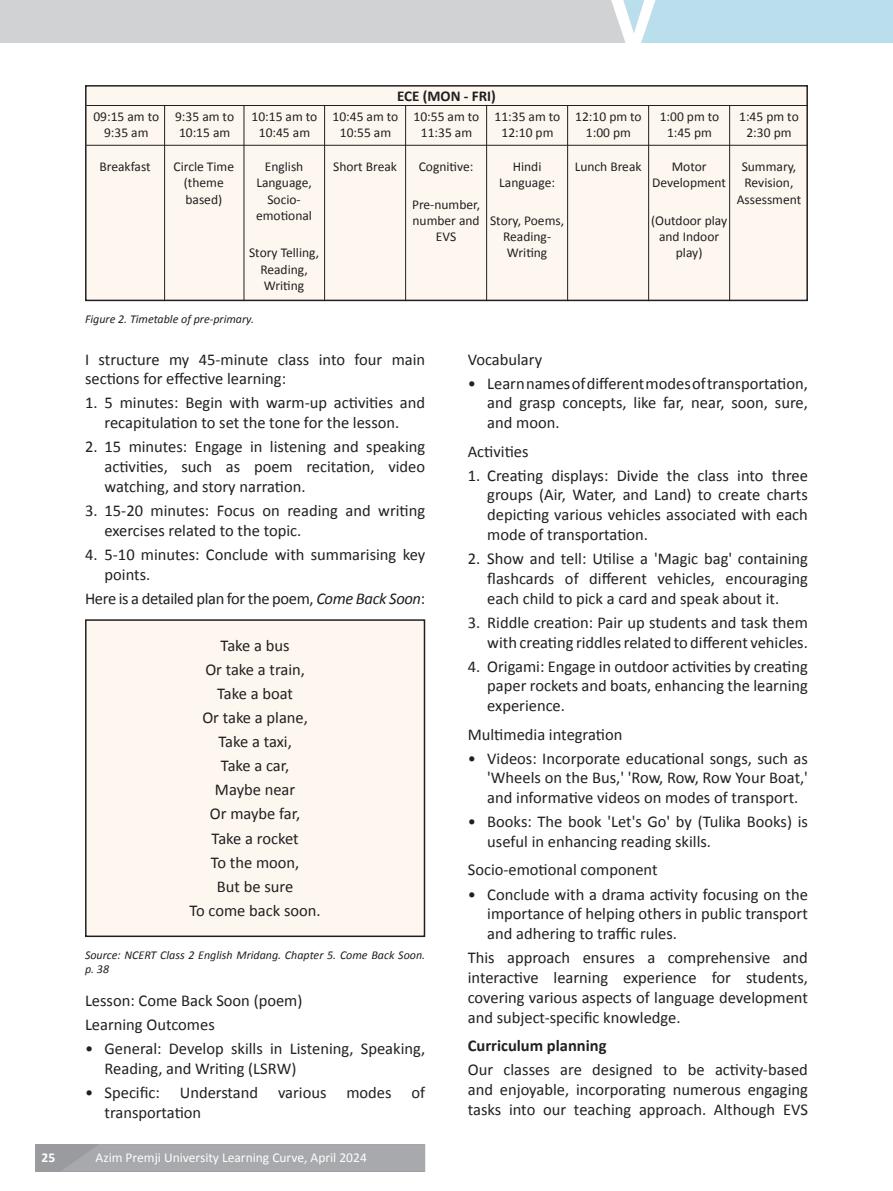
<style>
.page{position:relative;width:893px;height:1191px;background:#fff}
.page>*{position:absolute;margin:0;border:0;box-sizing:border-box;transform-origin:0 0}
.t1{font:16.5px/19.8px "Calibri";color:#231f20;text-align:justify}
.t2{font:16.5px "Calibri";letter-spacing:-.02em;color:#231f20}
.t3{font:700 16.5px "Calibri";color:#231f20}
.t4{font:700 15px "Calibri";color:#231f20}
.t5{font:13.5px/16.2px "Calibri";color:#231f20;text-align:center}
.t6{font:13.5px "Calibri";color:#fff}
.t7{font:700 13.5px "Calibri";color:#fff}
.t8{font:italic 12px/14.4px "Calibri";color:#231f20}
.s1{font-style:italic}
</style>
<div class="page">
<div style="left:0;top:0;width:893px;height:43px;background:#d1d2d4"></div>
<svg style="left:611px;top:0;width:282px;height:43px;background:#c0e0eb"></svg>
<div style="left:86px;top:86px;width:721px;height:214px;background:#fef7f0"></div>
<div style="left:85px;top:85px;width:723px;height:216px;border:2px solid #231f20"></div>
<hr style="left:86px;top:105px;width:722px;height:1px;background:#231f20">
<hr style="left:86px;top:145px;width:722px;height:1px;background:#231f20">
<hr style="left:164px;top:105px;width:1px;height:196px;background:#231f20">
<hr style="left:324px;top:105px;width:1px;height:196px;background:#231f20">
<hr style="left:567px;top:105px;width:1px;height:196px;background:#231f20">
<hr style="left:729px;top:105px;width:1px;height:196px;background:#231f20">
<hr style="left:648px;top:105px;width:1px;height:196px;background:#231f20">
<hr style="left:244px;top:105px;width:1px;height:196px;background:#231f20">
<hr style="left:486px;top:105px;width:1px;height:196px;background:#231f20">
<hr style="left:405px;top:105px;width:1px;height:196px;background:#231f20">
<div style="left:86px;top:620px;width:338px;height:316px;background:#fef7f0"></div>
<div style="left:85px;top:619px;width:340px;height:318px;border:2px solid #231f20"></div>
<div style="left:35px;top:1144px;width:390px;height:27px;background:#999b9e"></div>
<div style="left:62px;top:1144px;width:363px;height:27px;background:#a8a9ad"></div>
<p class="t4" style="left:397px;top:87px;width:100px">ECE (MON - FRI)</p>
<p class="t5" style="left:93px;top:109px;width:67px">09:15 am to<br>9:35 am</p>
<p class="t5" style="left:100px;top:159px;width:53px">Breakfast</p>
<p class="t5" style="left:174px;top:159px;width:62px">Circle Time (theme based)</p>
<p class="t5" style="left:256px;top:159px;width:57px">English<br>Language,<br>Socio&shy;emotional</p>
<p class="t5" style="left:249px;top:245px;width:72px">Story Telling,<br>Reading,<br>Writing</p>
<p class="t5" style="left:175px;top:109px;width:60px;text-align:left">9:35 am to<br>10:15 am</p>
<p class="t5" style="left:252px;top:109px;width:67px">10:15 am to<br>10:45 am</p>
<p class="t5" style="left:333px;top:109px;width:67px">10:45 am to<br>10:55 am</p>
<p class="t5" style="left:414px;top:109px;width:67px">10:55 am to<br>11:35 am</p>
<p class="t5" style="left:495px;top:109px;width:67px">11:35 am to<br>12:10 pm</p>
<p class="t5" style="left:575px;top:109px;width:68px">12:10 pm to<br>1:00 pm</p>
<p class="t5" style="left:660px;top:109px;width:61px">1:00 pm to<br>1:45 pm</p>
<p class="t5" style="left:739px;top:109px;width:61px">1:45 pm to<br>2:30 pm</p>
<p class="t5" style="left:575px;top:159px;width:68px">Lunch Break</p>
<p class="t5" style="left:652px;top:159px;width:75px">Motor<br>Development</p>
<p class="t5" style="left:651px;top:212px;width:78px">(Outdoor play and Indoor play)</p>
<p class="t5" style="left:499px;top:159px;width:57px">Hindi<br>Language:</p>
<p class="t5" style="left:490px;top:212px;width:76px">Story, Poems,<br>Reading-<br>Writing</p>
<p class="t5" style="left:333px;top:159px;width:65px">Short Break</p>
<p class="t5" style="left:419px;top:159px;width:56px">Cognitive:</p>
<p class="t5" style="left:412px;top:196px;width:70px">Pre-number, number and<br>EVS</p>
<p class="t5" style="left:737px;top:159px;width:66px">Summary,<br>Revision,<br>Assessment</p>
<p class="t8" style="left:85px;top:311px;width:171px">Figure 2. Timetable of pre-primary.</p>
<p class="t1" style="left:85px;top:349px;width:342px">I structure my 45-minute class into four main sections for effective learning:</p>
<p class="t1" style="left:85px;top:393px;width:342px;text-align:center">1. 5 minutes: Begin with warm-up activities and recapitulation to set the tone for the lesson.</p>
<p class="t1" style="left:105px;top:437px;width:322px;text-indent:-20px">2. 15 minutes: Engage in listening and speaking activities, such as poem recitation, video watching, and story narration.</p>
<p class="t1" style="left:105px;top:500px;width:322px;text-indent:-20px">3. 15-20 minutes: Focus on reading and writing exercises related to the topic.</p>
<p class="t1" style="left:105px;top:544px;width:322px;text-indent:-20px">4. 5-10 minutes: Conclude with summarising key points.</p>
<p class="t2" style="left:85px;top:588px;width:342px">Here is a detailed plan for the poem, <span class="s1">Come Back Soon</span>:</p>
<p class="t1" style="left:190px;top:633px;width:133px;line-height:24px;text-align:center">Take a bus<br>Or take a train,<br>Take a boat<br>Or take a plane,<br>Take a taxi,<br>Take a car,<br>Maybe near<br>Or maybe far,<br>Take a rocket<br>To the moon,<br>But be sure<br>To come back soon.</p>
<p class="t8" style="left:85px;top:947px;width:342px">Source: NCERT Class 2 English Mridang. Chapter 5. Come Back Soon. p. 38</p>
<p class="t1" style="left:85px;top:989px;width:219px;line-height:24px">Lesson: Come Back Soon (poem)<br>Learning Outcomes</p>
<p class="t1" style="left:105px;top:1039px;width:322px;text-indent:-20px">• General: Develop skills in Listening, Speaking,<br>Reading, and Writing (LSRW)</p>
<p class="t1" style="left:105px;top:1083px;width:322px;text-indent:-20px">• Specific: Understand various modes of transportation</p>
<p class="t7" style="left:42px;top:1149px;width:15px">25</p>
<p class="t6" style="left:96px;top:1148px;width:273px">Azim Premji University Learning Curve, April 2024</p>
<p class="t1" style="left:468px;top:349px;width:76px">Vocabulary</p>
<p class="t1" style="left:487px;top:373px;width:322px;text-indent:-20px">• Learn names of different modes of transportation, and grasp concepts, like far, near, soon, sure, and moon.</p>
<p class="t1" style="left:468px;top:441px;width:62px">Activities</p>
<p class="t1" style="left:487px;top:465px;width:322px;text-indent:-20px">1. Creating displays: Divide the class into three groups (Air, Water, and Land) to create charts depicting various vehicles associated with each mode of transportation.</p>
<p class="t1" style="left:487px;top:549px;width:322px;text-indent:-20px">2. Show and tell: Utilise a 'Magic bag' containing flashcards of different vehicles, encouraging each child to pick a card and speak about it.</p>
<p class="t1" style="left:468px;top:612px;width:342px;text-align:right">3. Riddle creation: Pair up students and task them with creating riddles related to different vehicles.</p>
<p class="t1" style="left:487px;top:656px;width:322px;text-indent:-20px">4. Origami: Engage in outdoor activities by creating paper rockets and boats, enhancing the learning experience.</p>
<p class="t1" style="left:468px;top:724px;width:156px">Multimedia integration</p>
<p class="t1" style="left:487px;top:748px;width:322px;text-indent:-20px">• Videos: Incorporate educational songs, such as 'Wheels on the Bus,' 'Row, Row, Row Your Boat,' and informative videos on modes of transport.</p>
<p class="t1" style="left:487px;top:812px;width:322px;text-indent:-20px">• Books: The book 'Let's Go' by (Tulika Books) is useful in enhancing reading skills.</p>
<p class="t1" style="left:468px;top:860px;width:191px">Socio-emotional component</p>
<p class="t1" style="left:487px;top:884px;width:322px;text-indent:-20px">• Conclude with a drama activity focusing on the importance of helping others in public transport and adhering to traffic rules.</p>
<p class="t1" style="left:468px;top:948px;width:342px">This approach ensures a comprehensive and interactive learning experience for students, covering various aspects of language development and subject-specific knowledge.</p>
<p class="t3" style="left:468px;top:1035px;width:140px">Curriculum planning</p>
<p class="t1" style="left:468px;top:1059px;width:342px">Our classes are designed to be activity-based and enjoyable, incorporating numerous engaging tasks into our teaching approach. Although EVS</p>
</div>
